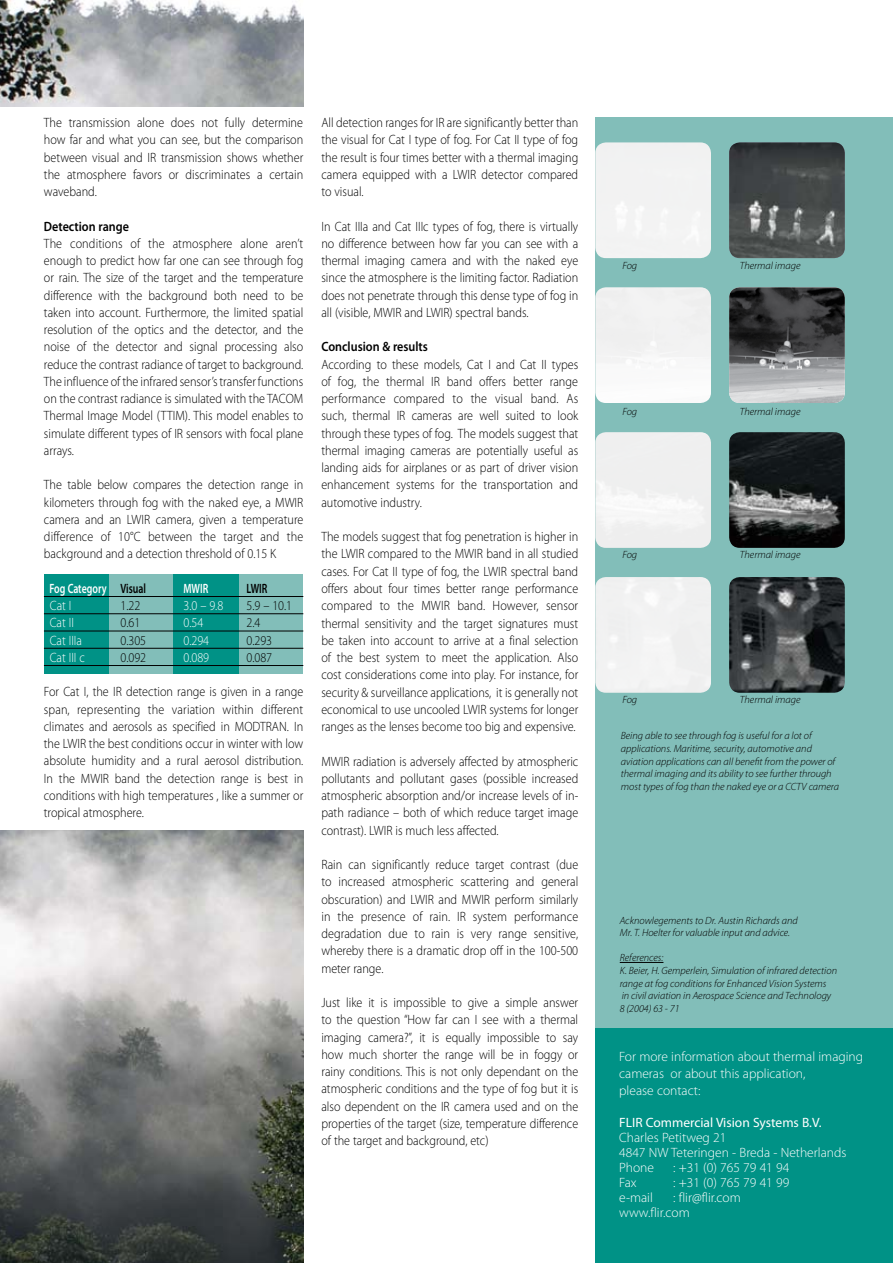
<style>
.page{position:relative;width:893px;height:1263px;background:#fff}
.page>*{position:absolute;margin:0;border:0;box-sizing:border-box;transform-origin:0 0}
.t1{font:300 13.5px/17.2px "Myriad Pro";color:#000;text-align:justify;scale:.9 1}
.t2{font:300 13.5px/15px "Myriad Pro";color:#fff}
.t3{font:300 13.5px "Myriad Pro";color:#fff;scale:.9 1}
.t4{font:600 13.5px "Myriad Pro";color:#000;scale:.9 1}
.t5{font:13.5px "Myriad Pro";color:#fff}
.t6{font:600 13.5px "Myriad Pro";color:#fff;scale:.73 1}
.t7{font:600 13.5px "Myriad Pro";color:#000;scale:.73 1}
.t8{font:italic 300 10.5px/12.6px "Myriad Pro";color:#000}
.s1{color:#000}
</style>
<div class="page">
<div style="left:44px;top:574px;width:258px;height:99px;background:#009286"></div>
<div style="left:109px;top:574px;width:64px;height:99px;background:#82beb9"></div>
<div style="left:240px;top:574px;width:63px;height:99px;background:#82beb9"></div>
<div style="left:595px;top:117px;width:298px;height:924px;background:#82beb9"></div>
<hr style="left:44px;top:596px;width:259px;height:1px;background:#000">
<hr style="left:44px;top:613px;width:259px;height:1px;background:#000">
<hr style="left:44px;top:631px;width:259px;height:1px;background:#000">
<hr style="left:44px;top:648px;width:259px;height:1px;background:#000">
<hr style="left:44px;top:665px;width:259px;height:1px;background:#000">
<img style="left:595px;top:287px;width:116px;height:116px">
<img style="left:729px;top:287px;width:116px;height:116px">
<img style="left:595px;top:432px;width:116px;height:116px">
<img style="left:729px;top:432px;width:116px;height:116px">
<div style="left:595px;top:577px;width:116px;height:116px;background:#f1f1f1"></div>
<img style="left:729px;top:577px;width:116px;height:116px">
<div style="left:595px;top:142px;width:116px;height:116px;background:#f2f2f2"></div>
<img style="left:729px;top:142px;width:116px;height:116px">
<img style="left:0;top:831px;width:304px;height:432px">
<img style="left:0;top:0;width:303px;height:106px">
<hr style="left:620px;top:962px;width:43px;height:1px;background:#000">
<div style="left:595px;top:1028px;width:298px;height:235px;background:#009286"></div>
<p class="t1" style="left:44px;top:114px;width:290px">The transmission alone does not fully determine how far and what you can see, but the comparison between visual and IR transmission shows whether the atmosphere favors or discriminates a certain waveband.</p>
<p class="t4" style="left:44px;top:219px;width:96px">Detection range</p>
<p class="t1" style="left:44px;top:235px;width:290px">The conditions of the atmosphere alone aren’t enough to predict how far one can see through fog or rain. The size of the target and the temperature difference with the background both need to be taken into account. Furthermore, the limited spatial resolution of the optics and the detector, and the noise of the detector and signal processing also reduce the contrast radiance of target to background.<br>The influence of the infrared sensor’s transfer functions on the contrast radiance is simulated with the TACOM Thermal Image Model (TTIM). This model enables to simulate different types of IR sensors with focal plane arrays.</p>
<p class="t1" style="left:44px;top:476px;width:290px">The table below compares the detection range in kilometers through fog with the naked eye, a MWIR camera and an LWIR camera, given a temperature difference of 10°C between the target and the background and a detection threshold of 0.15 K</p>
<p class="t6" style="left:49px;top:581px;width:134px">Fog Category <span class="s1">Visual</span></p>
<p class="t6" style="left:183px;top:581px;width:36px">MWIR</p>
<p class="t7" style="left:246px;top:581px;width:30px">LWIR</p>
<p class="t3" style="left:50px;top:598px;width:26px">Cat I</p>
<p class="t1" style="left:120px;top:597px;width:24px">1.22</p>
<p class="t3" style="left:183px;top:598px;width:46px">3.0 – 9.8</p>
<p class="t1" style="left:246px;top:597px;width:52px">5.9 – 10.1</p>
<p class="t3" style="left:50px;top:615px;width:28px">Cat II</p>
<p class="t1" style="left:120px;top:614px;width:24px">0.61</p>
<p class="t3" style="left:183px;top:615px;width:24px">0.54</p>
<p class="t1" style="left:246px;top:614px;width:17px">2.4</p>
<p class="t3" style="left:50px;top:633px;width:37px">Cat IIIa</p>
<p class="t1" style="left:120px;top:632px;width:30px">0.305</p>
<p class="t3" style="left:183px;top:633px;width:30px">0.294</p>
<p class="t1" style="left:246px;top:632px;width:30px">0.293</p>
<p class="t3" style="left:50px;top:650px;width:41px">Cat III c</p>
<p class="t1" style="left:120px;top:649px;width:30px">0.092</p>
<p class="t3" style="left:183px;top:650px;width:30px">0.089</p>
<p class="t1" style="left:246px;top:649px;width:30px">0.087</p>
<p class="t1" style="left:44px;top:683px;width:290px">For Cat I, the IR detection range is given in a range span, representing the variation within different climates and aerosols as specified in MODTRAN. In the LWIR the best conditions occur in winter with low absolute humidity and a rural aerosol distribution.<br>In the MWIR band the detection range is best in conditions with high temperatures , like a summer or tropical atmosphere.</p>
<p class="t1" style="left:321px;top:114px;width:287px">All detection ranges for IR are significantly better than the visual for Cat I type of fog. For Cat II type of fog the result is four times better with a thermal imaging camera equipped with a LWIR detector compared to visual.</p>
<p class="t1" style="left:321px;top:218px;width:287px">In Cat IIIa and Cat IIIc types of fog, there is virtually no difference between how far you can see with a thermal imaging camera and with the naked eye since the atmosphere is the limiting factor. Radiation does not penetrate through this dense type of fog in all (visible, MWIR and LWIR) spectral bands.</p>
<p class="t4" style="left:321px;top:339px;width:120px">Conclusion &amp; results</p>
<p class="t1" style="left:321px;top:356px;width:287px">According to these models, Cat I and Cat II types of fog, the thermal IR band offers better range performance compared to the visual band. As such, thermal IR cameras are well suited to look through these types of fog. The models suggest that thermal imaging cameras are potentially useful as landing aids for airplanes or as part of driver vision enhancement systems for the transportation and automotive industry.</p>
<p class="t1" style="left:321px;top:528px;width:287px">The models suggest that fog penetration is higher in the LWIR compared to the MWIR band in all studied cases. For Cat II type of fog, the LWIR spectral band offers about four times better range performance compared to the MWIR band. However, sensor thermal sensitivity and the target signatures must be taken into account to arrive at a final selection of the best system to meet the application. Also cost considerations come into play. For instance, for security &amp; surveillance applications, it is generally not economical to use uncooled LWIR systems for longer ranges as the lenses become too big and expensive.</p>
<p class="t1" style="left:321px;top:753px;width:287px">MWIR radiation is adversely affected by atmospheric pollutants and pollutant gases (possible increased atmospheric absorption and/or increase levels of in&shy;path radiance – both of which reduce target image contrast). LWIR is much less affected.</p>
<p class="t1" style="left:321px;top:856px;width:287px">Rain can significantly reduce target contrast (due to increased atmospheric scattering and general obscuration) and LWIR and MWIR perform similarly in the presence of rain. IR system performance degradation due to rain is very range sensitive, whereby there is a dramatic drop off in the 100-500 meter range.</p>
<p class="t1" style="left:321px;top:994px;width:287px">Just like it is impossible to give a simple answer to the question “How far can I see with a thermal imaging camera?”, it is equally impossible to say how much shorter the range will be in foggy or rainy conditions. This is not only dependant on the atmospheric conditions and the type of fog but it is also dependent on the IR camera used and on the properties of the target (size, temperature difference of the target and background, etc)</p>
<p class="t8" style="left:622px;top:259px;width:16px">Fog</p>
<p class="t8" style="left:740px;top:259px;width:62px">Thermal image</p>
<p class="t8" style="left:622px;top:405px;width:16px">Fog</p>
<p class="t8" style="left:740px;top:405px;width:62px">Thermal image</p>
<p class="t8" style="left:622px;top:549px;width:16px">Fog</p>
<p class="t8" style="left:740px;top:549px;width:62px">Thermal image</p>
<p class="t8" style="left:622px;top:694px;width:16px">Fog</p>
<p class="t8" style="left:740px;top:694px;width:62px">Thermal image</p>
<p class="t8" style="left:621px;top:730px;width:220px">Being able to see through fog is useful for a lot of applications. Maritime, security, automotive and aviation applications can all benefit from the power of thermal imaging and its ability to see further through most types of fog than the naked eye or a CCTV camera</p>
<p class="t8" style="left:620px;top:914px;width:179px">Acknowlegements to Dr. Austin Richards and<br>Mr. T. Hoelter for valuable input and advice.</p>
<p class="t8" style="left:620px;top:952px;width:219px">References:<br>K. Beier, H. Gemperlein, Simulation of infrared detection range at fog conditions for Enhanced Vision Systems<br>in civil aviation in Aerospace Science and Technology<br>8 (2004) 63 - 71</p>
<p class="t2" style="left:619px;top:1049px;width:245px;line-height:16.8px">For more information about thermal imaging cameras or about this application,<br>please contact:</p>
<p class="t5" style="left:619px;top:1115px;width:204px">FLIR Commercial Vision Systems B.V.</p>
<p class="t2" style="left:619px;top:1130px;width:229px">Charles Petitweg 21<br>4847 NW Teteringen - Breda - Netherlands<br>Phone</p>
<p class="t2" style="left:673px;top:1160px;width:118px">: +31 (0) 765 79 41 94</p>
<p class="t2" style="left:619px;top:1175px;width:19px">Fax</p>
<p class="t2" style="left:673px;top:1175px;width:118px">: +31 (0) 765 79 41 99</p>
<p class="t2" style="left:619px;top:1190px;width:35px">e-mail</p>
<p class="t2" style="left:619px;top:1190px;width:123px;text-indent:54px">: flir@flir.com www.flir.com</p>
</div>
